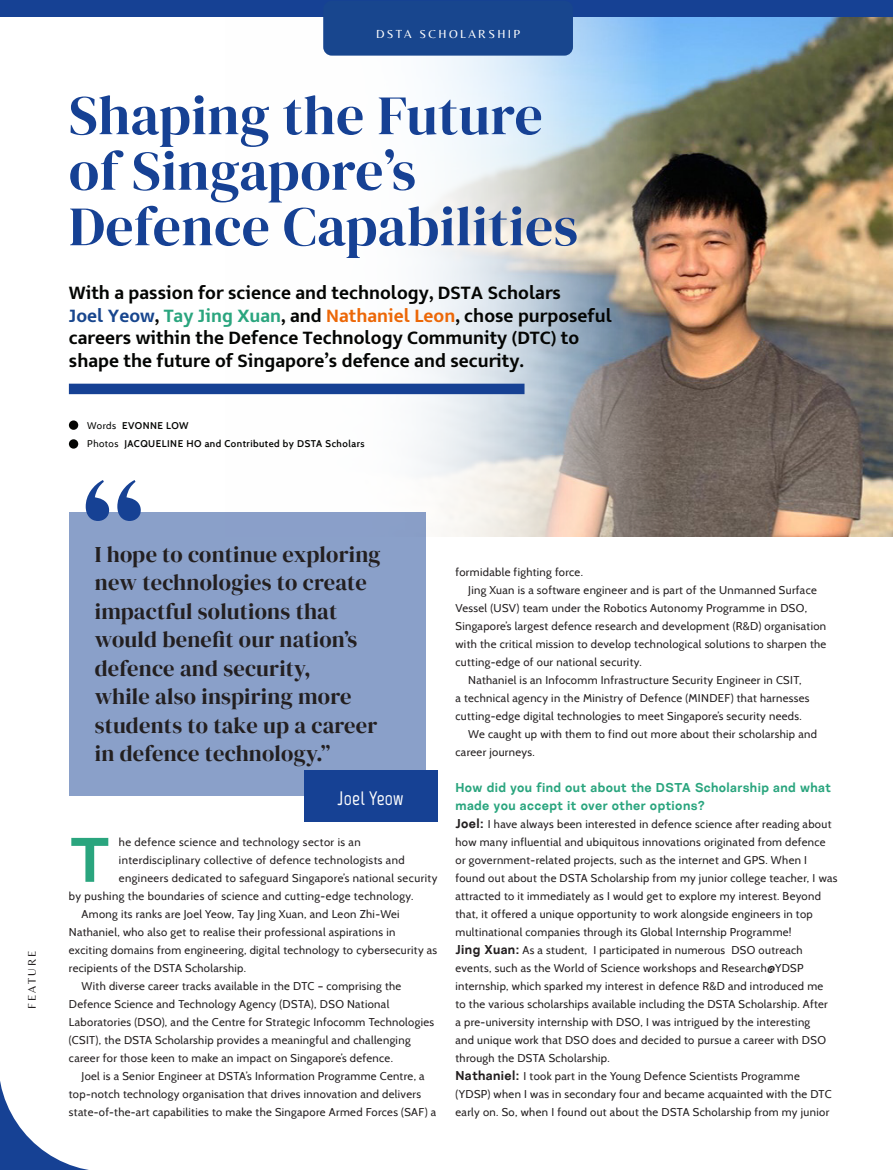
<style>
.page{position:relative;width:893px;height:1170px;background:#fff}
.page>*{position:absolute;margin:0;border:0;box-sizing:border-box;transform-origin:0 0}
.body_txt{font:150px "DM Serif Display";color:#164194}
.t1{font:700 62.4px "Nurom";color:#2aa57e}
.body_txt-2{font:55.5px "DM Serif Display";letter-spacing:.01em;color:#164194}
.t2{font:22.5px/28.5px "DM Serif Display";letter-spacing:.01em;color:#231f20}
.body_txt-3{font:800 19.5px/22.5px "Seb Neue";color:#040503}
.body_txt-4{font:700 19.5px "Marvel";letter-spacing:.01em;color:#fff}
.t3{font:700 12.75px/18px "Nurom";letter-spacing:.03em;color:#2aa57e}
.t4{font:12px "Belleza";letter-spacing:.2em;color:#fff}
.t5{font:11.25px/18px "Cabin";letter-spacing:.03em;color:#231f20}
.t6{font:11.25px "Belleza";letter-spacing:.2em;color:#231f20}
.body_txt-5{font:600 9.75px "Cabin";letter-spacing:.05em;color:#040503}
.s1{color:#18468e}
.s2{color:#2aa57e}
.s3{color:#ec6707}
.s4{font-weight:400}
.s5{font-family:"Nurom";font-weight:700;font-size:12.75px}
</style>
<div class="page">
<img style="left:723px;top:17px;width:170px;height:519px">
<svg style="left:68px;top:17px;width:655px;height:520px"></svg>
<svg style="left:83px;top:17px;width:631px;height:549px"></svg>
<div style="left:69px;top:383px;width:455px;height:11px;background:#164194"></div>
<div style="left:69px;top:420px;width:9px;height:10px;background:#040503;border-radius:50%"></div>
<div style="left:69px;top:439px;width:9px;height:9px;background:#040503;border-radius:50%"></div>
<div style="left:0;top:0;width:893px;height:17px;background:#164194"></div>
<svg style="left:0;top:1081px;width:84px;height:88px"></svg>
<div style="left:323px;top:1px;width:250px;height:55px;background:#18468e;border-radius:9px"></div>
<div style="left:69px;top:512px;width:356px;height:283px;background:#8aa0c9"></div>
<div style="left:304px;top:769px;width:133px;height:52px;background:#164194"></div>
<p class="t6" style="left:23px;top:1008px;width:60px;rotate:-90deg">FEATURE</p>
<p class="t4" style="left:376px;top:24px;width:146px">DSTA SCHOLARSHIP</p>
<p class="body_txt-2" style="left:69px;top:83px;width:475px">Shaping the Future</p>
<p class="body_txt-2" style="left:69px;top:139px;width:349px">of Singapore’s</p>
<p class="body_txt-2" style="left:69px;top:194px;width:511px">Defence Capabilities</p>
<p class="body_txt-3" style="left:69px;top:281px;width:494px">With a passion for science and technology, DSTA Scholars</p>
<p class="body_txt-3" style="left:69px;top:304px;width:545px"><span class="s1">Joel Yeow</span>, <span class="s2">Tay Jing Xuan</span>, and <span class="s3">Nathaniel Leon</span>, chose purposeful careers within the Defence Technology Community (DTC) to</p>
<p class="body_txt-3" style="left:69px;top:349px;width:456px">shape the future of Singapore’s defence and security.</p>
<p class="body_txt-5" style="left:87px;top:420px;width:103px"><span class="s4">Words</span> EVONNE LOW</p>
<p class="body_txt-5" style="left:87px;top:438px;width:279px"><span class="s4">Photos</span> JACQUELINE HO and Contributed by DSTA Scholars</p>
<p class="body_txt" style="left:82px;top:452px;width:65px">“</p>
<p class="t2" style="left:95px;top:540px;width:287px">I hope to continue exploring new technologies to create impactful solutions that would benefit our nation’s defence and security,<br>while also inspiring more students to take up a career in defence technology.”</p>
<p class="body_txt-4" style="left:338px;top:786px;width:67px">Joel Yeow</p>
<p class="t1" style="left:69px;top:820px;width:43px">T</p>
<p class="t5" style="left:119px;top:832px;width:243px">he defence science and technology sector is an</p>
<p class="t5" style="left:119px;top:850px;width:287px">interdisciplinary collective of defence technologists and</p>
<p class="t5" style="left:119px;top:868px;width:320px">engineers dedicated to safeguard Singapore’s national security</p>
<p class="t5" style="left:69px;top:886px;width:346px">by pushing the boundaries of science and cutting-edge technology.</p>
<p class="t5" style="left:69px;top:904px;width:370px;text-indent:13px">Among its ranks are Joel Yeow, Tay Jing Xuan, and Leon Zhi-Wei Nathaniel, who also get to realise their professional aspirations in<br>exciting domains from engineering, digital technology to cybersecurity as recipients of the DSTA Scholarship.</p>
<p class="t5" style="left:69px;top:976px;width:367px;text-indent:13px">With diverse career tracks available in the DTC – comprising the Defence Science and Technology Agency (DSTA), DSO National Laboratories (DSO), and the Centre for Strategic Infocomm Technologies (CSIT), the DSTA Scholarship provides a meaningful and challenging career for those keen to make an impact on Singapore’s defence.</p>
<p class="t5" style="left:69px;top:1066px;width:369px;text-indent:13px">Joel is a Senior Engineer at DSTA’s Information Programme Centre, a top-notch technology organisation that drives innovation and delivers state-of-the-art capabilities to make the Singapore Armed Forces (SAF) a</p>
<p class="t5" style="left:455px;top:562px;width:129px">formidable fighting force.</p>
<p class="t5" style="left:455px;top:580px;width:372px;text-indent:13px">Jing Xuan is a software engineer and is part of the Unmanned Surface Vessel (USV) team under the Robotics Autonomy Programme in DSO, Singapore’s largest defence research and development (R&amp;D) organisation with the critical mission to develop technological solutions to sharpen the cutting-edge of our national security.</p>
<p class="t5" style="left:455px;top:670px;width:356px;text-indent:13px">Nathaniel is an Infocomm Infrastructure Security Engineer in CSIT, a technical agency in the Ministry of Defence (MINDEF) that harnesses cutting-edge digital technologies to meet Singapore’s security needs.</p>
<p class="t5" style="left:455px;top:724px;width:363px;text-indent:13px">We caught up with them to find out more about their scholarship and career journeys.</p>
<p class="t3" style="left:455px;top:778px;width:377px">How did you find out about the DSTA Scholarship and what made you accept it over other options?</p>
<p class="t5" style="left:455px;top:814px;width:383px"><span class="s5">Joel:</span> I have always been interested in defence science after reading about how many influential and ubiquitous innovations originated from defence or government-related projects, such as the internet and GPS. When I found out about the DSTA Scholarship from my junior college teacher, I was attracted to it immediately as I would get to explore my interest. Beyond that, it offered a unique opportunity to work alongside engineers in top multinational companies through its Global Internship Programme!</p>
<p class="t5" style="left:455px;top:940px;width:374px"><span class="s5">Jing Xuan:</span> As a student, I participated in numerous DSO outreach events, such as the World of Science workshops and Research@YDSP internship, which sparked my interest in defence R&amp;D and introduced me to the various scholarships available including the DSTA Scholarship. After a pre-university internship with DSO, I was intrigued by the interesting and unique work that DSO does and decided to pursue a career with DSO through the DSTA Scholarship.</p>
<p class="t5" style="left:455px;top:1066px;width:378px"><span class="s5">Nathaniel:</span> I took part in the Young Defence Scientists Programme (YDSP) when I was in secondary four and became acquainted with the DTC early on. So, when I found out about the DSTA Scholarship from my junior</p>
</div>
